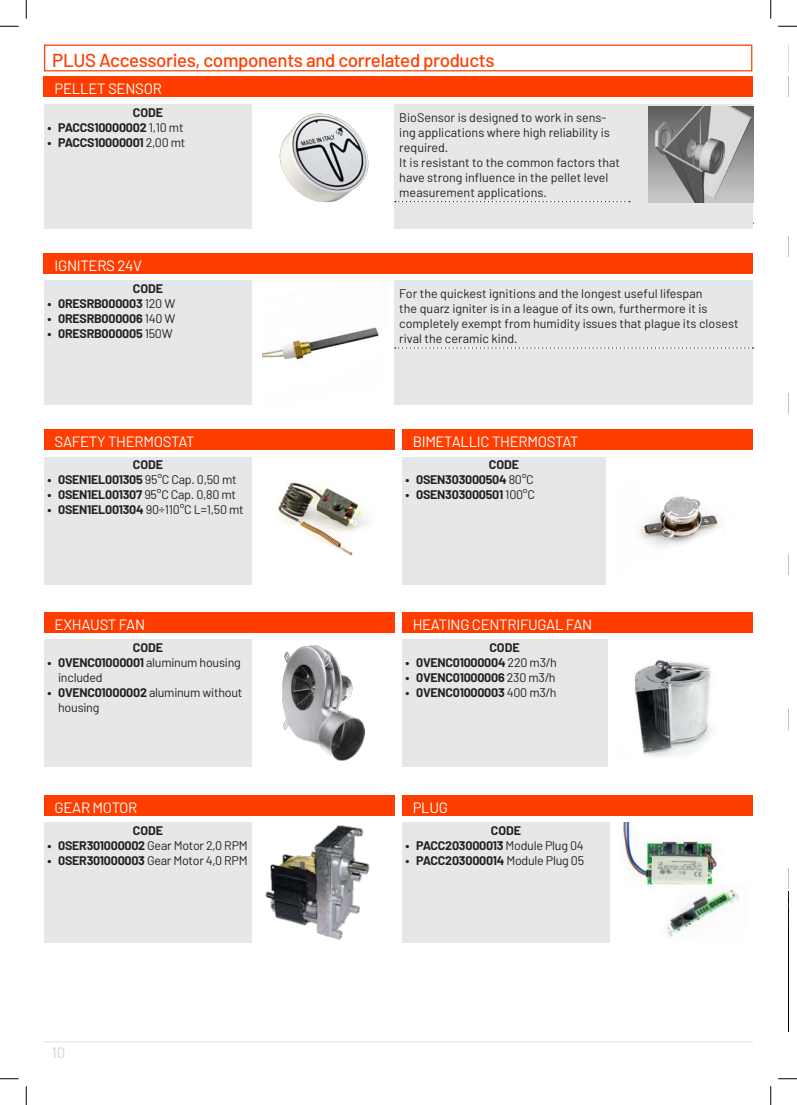
<style>
.page{position:relative;width:797px;height:1105px;background:#fff}
.page>*{position:absolute;margin:0;border:0;box-sizing:border-box;transform-origin:0 0}
.titoletto_tabella{font:500 18.75px "Barlow";letter-spacing:-.02em;color:#ff3d00}
.t1{font:15px "Barlow";letter-spacing:-.02em;color:#fff}
.t2{font:15px "Barlow";color:#d1d2d4}
.t3{font:12.5px/15px "Barlow";color:#231f20}
.t4{font:700 12.5px "Barlow";letter-spacing:-.02em;color:#231f20}
.t5{font:12.5px/15px "Barlow";letter-spacing:-.02em;color:#231f20}
.s1{font-weight:400}
.s2{font-weight:700}
</style>
<div class="page">
<hr style="left:44px;top:1041px;width:709px;height:1px;background:#e6e7e9">
<div style="left:44px;top:429px;width:351px;height:21px;background:#ff3d00"></div>
<div style="left:402px;top:429px;width:351px;height:21px;background:#ff3d00"></div>
<img style="left:639px;top:496px;width:87px;height:51px">
<img style="left:278px;top:482px;width:92px;height:74px">
<div style="left:44px;top:457px;width:208px;height:127px;background:#e6e7e9"></div>
<div style="left:402px;top:457px;width:204px;height:127px;background:#e6e7e9"></div>
<div style="left:44px;top:253px;width:709px;height:20px;background:#ff3d00"></div>
<img style="left:262px;top:327px;width:117px;height:33px">
<div style="left:44px;top:280px;width:208px;height:124px;background:#e6e7e9"></div>
<div style="left:394px;top:280px;width:359px;height:124px;background:#e6e7e9"></div>
<svg style="left:395px;top:347px;width:358px;height:2px"></svg>
<div style="left:44px;top:795px;width:351px;height:20px;background:#ff3d00"></div>
<div style="left:402px;top:795px;width:351px;height:20px;background:#ff3d00"></div>
<div style="left:44px;top:822px;width:208px;height:121px;background:#e6e7e9"></div>
<img style="left:265px;top:825px;width:105px;height:115px">
<div style="left:402px;top:822px;width:208px;height:121px;background:#e6e7e9"></div>
<img style="left:622px;top:822px;width:95px;height:64px">
<div style="left:44px;top:612px;width:351px;height:20px;background:#ff3d00"></div>
<div style="left:402px;top:612px;width:351px;height:20px;background:#ff3d00"></div>
<div style="left:44px;top:640px;width:208px;height:127px;background:#e6e7e9"></div>
<div style="left:402px;top:640px;width:205px;height:127px;background:#e6e7e9"></div>
<img style="left:282px;top:646px;width:82px;height:114px">
<img style="left:634px;top:660px;width:78px;height:97px">
<div style="left:44px;top:77px;width:709px;height:20px;background:#ff3d00"></div>
<img style="left:279px;top:113px;width:90px;height:90px">
<div style="left:394px;top:104px;width:359px;height:124px;background:#e6e7e9"></div>
<svg style="left:395px;top:201px;width:235px;height:1px"></svg>
<div style="left:44px;top:104px;width:208px;height:124px;background:#e6e7e9"></div>
<img style="left:648px;top:107px;width:105px;height:95px">
<div style="left:44px;top:45px;width:708px;height:26px;border:1px solid #ff3d00"></div>
<img style="left:657px;top:884px;width:83px;height:53px">
<svg style="left:788px;top:394px;width:1px;height:20px"></svg>
<svg style="left:788px;top:45px;width:1px;height:26px"></svg>
<img style="left:788px;top:892px;width:1px;height:139px">
<svg style="left:0;top:25px;width:19px;height:2px"></svg>
<svg style="left:778px;top:25px;width:19px;height:2px"></svg>
<svg style="left:0;top:1078px;width:19px;height:1px"></svg>
<svg style="left:778px;top:1078px;width:19px;height:1px"></svg>
<svg style="left:25px;top:0;width:2px;height:19px"></svg>
<svg style="left:25px;top:1086px;width:2px;height:19px"></svg>
<svg style="left:770px;top:0;width:1px;height:19px"></svg>
<svg style="left:770px;top:1086px;width:1px;height:19px"></svg>
<p class="titoletto_tabella" style="left:52px;top:49px;width:443px">PLUS Accessories, components and correlated products</p>
<p class="t1" style="left:55px;top:80px;width:109px">PELLET SENSOR</p>
<p class="t4" style="left:133px;top:104px;width:32px">CODE</p>
<p class="t4" style="left:48px;top:119px;width:137px">• PACCS10000002 <span class="s1">1,10 mt</span></p>
<p class="t4" style="left:48px;top:134px;width:139px">• PACCS10000001 <span class="s1">2,00 mt</span></p>
<p class="t1" style="left:55px;top:256px;width:89px">IGNITERS 24V</p>
<p class="t4" style="left:133px;top:281px;width:32px">CODE</p>
<p class="t4" style="left:48px;top:296px;width:129px">• 0RESRB000003 <span class="s1">120 W</span></p>
<p class="t4" style="left:48px;top:311px;width:129px">• 0RESRB000006 <span class="s1">140 W</span></p>
<p class="t4" style="left:48px;top:326px;width:127px">• 0RESRB000005 <span class="s1">150W</span></p>
<p class="t3" style="left:399px;top:109px;width:212px">BioSensor is designed to work in sens&shy;ing applications where high reliability is required.</p>
<p class="t3" style="left:399px;top:154px;width:222px">It is resistant to the common factors that have strong influence in the pellet level measurement applications.</p>
<p class="t3" style="left:399px;top:286px;width:341px">For the quickest ignitions and the longest useful lifespan<br>the quarz igniter is in a league of its own, furthermore it is completely exempt from humidity issues that plague its closest rival the ceramic kind.</p>
<p class="t1" style="left:55px;top:432px;width:142px">SAFETY THERMOSTAT</p>
<p class="t1" style="left:412px;top:432px;width:168px">BIMETALLIC THERMOSTAT</p>
<p class="t4" style="left:133px;top:457px;width:32px">CODE</p>
<p class="t4" style="left:48px;top:472px;width:191px">• 0SEN1EL001305 <span class="s1">95°C Cap. 0,50 mt</span></p>
<p class="t4" style="left:48px;top:487px;width:190px">• 0SEN1EL001307 <span class="s1">95°C Cap. 0,80 mt</span></p>
<p class="t3" style="left:48px;top:502px;width:198px"><span class="s2">• 0SEN1EL001304</span> 90÷110°C L=1,50 mt</p>
<p class="t4" style="left:489px;top:457px;width:32px">CODE</p>
<p class="t4" style="left:405px;top:472px;width:130px">• 0SEN303000504 <span class="s1">80°C</span></p>
<p class="t4" style="left:405px;top:487px;width:131px">• 0SEN303000501 <span class="s1">100°C</span></p>
<p class="t1" style="left:55px;top:615px;width:92px">EXHAUST FAN</p>
<p class="t1" style="left:412px;top:615px;width:181px">HEATING CENTRIFUGAL FAN</p>
<p class="t4" style="left:133px;top:640px;width:32px">CODE</p>
<p class="t5" style="left:58px;top:655px;width:184px;text-indent:-11px"><span class="s2">• 0VENC01000001</span> aluminum housing included</p>
<p class="t5" style="left:58px;top:685px;width:186px;text-indent:-11px"><span class="s2">• 0VENC01000002</span> aluminum without housing</p>
<p class="t4" style="left:489px;top:640px;width:32px">CODE</p>
<p class="t4" style="left:405px;top:655px;width:153px">• 0VENC01000004 <span class="s1">220 m3/h</span></p>
<p class="t4" style="left:405px;top:670px;width:152px">• 0VENC01000006 <span class="s1">230 m3/h</span></p>
<p class="t4" style="left:405px;top:685px;width:152px">• 0VENC01000003 <span class="s1">400 m3/h</span></p>
<p class="t1" style="left:55px;top:798px;width:84px">GEAR MOTOR</p>
<p class="t1" style="left:412px;top:798px;width:37px">PLUG</p>
<p class="t4" style="left:133px;top:822px;width:32px">CODE</p>
<p class="t5" style="left:48px;top:837px;width:202px"><span class="s2">• 0SER301000002</span> Gear Motor 2,0 RPM</p>
<p class="t5" style="left:48px;top:852px;width:202px"><span class="s2">• 0SER301000003</span> Gear Motor 4,0 RPM</p>
<p class="t4" style="left:491px;top:822px;width:32px">CODE</p>
<p class="t4" style="left:405px;top:837px;width:180px">• PACC203000013 <span class="s1">Module Plug 04</span></p>
<p class="t4" style="left:405px;top:852px;width:180px">• PACC203000014 <span class="s1">Module Plug 05</span></p>
<p class="t2" style="left:52px;top:1043px;width:15px">10</p>
</div>
